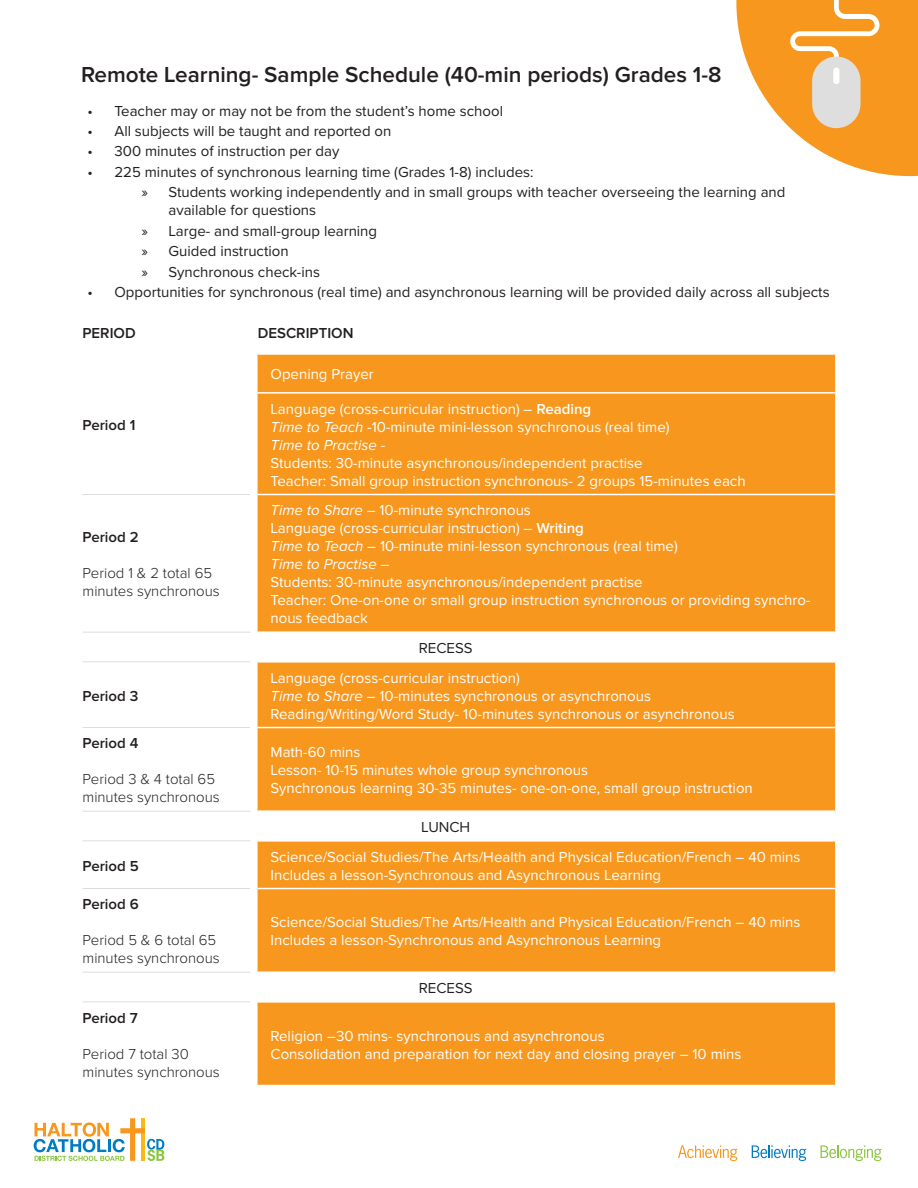
<style>
.page{position:relative;width:918px;height:1188px;background:#fff}
.page>*{position:absolute;margin:0;border:0;box-sizing:border-box;transform-origin:0 0}
.t1{font:600 22.5px "Proxima Nova";color:#231f20}
.t2{font:15px/18px "Proxima Nova";color:#fff}
.t3{font:15px/18px "Proxima Nova";color:#231f20}
.t4{font:300 15px/18px "Proxima Nova";color:#231f20}
.t5{font:600 15px "Proxima Nova";color:#231f20}
.t6{font:italic 15px "Proxima Nova";color:#fff}
.s1{font-weight:600}
.s2{font-style:italic}
</style>
<div class="page">
<svg style="left:258px;top:355px;width:577px;height:730px;fill:#f7971d"></svg>
<hr style="left:257px;top:392px;width:580px;height:2px;background:#fff">
<hr style="left:257px;top:494px;width:580px;height:1px;background:#fff">
<hr style="left:257px;top:631px;width:580px;height:2px;background:#fff">
<hr style="left:257px;top:661px;width:580px;height:2px;background:#fff">
<hr style="left:257px;top:727px;width:580px;height:1px;background:#fff">
<hr style="left:257px;top:810px;width:580px;height:2px;background:#fff">
<hr style="left:257px;top:840px;width:580px;height:2px;background:#fff">
<hr style="left:257px;top:888px;width:580px;height:1px;background:#fff">
<hr style="left:257px;top:971px;width:580px;height:2px;background:#fff">
<hr style="left:257px;top:1001px;width:580px;height:2px;background:#fff">
<hr style="left:82px;top:494px;width:168px;height:1px;background:#dcdddf">
<hr style="left:82px;top:632px;width:169px;height:1px;background:#dcdddf">
<hr style="left:82px;top:661px;width:169px;height:1px;background:#dcdddf">
<hr style="left:82px;top:727px;width:168px;height:1px;background:#dcdddf">
<hr style="left:82px;top:811px;width:169px;height:1px;background:#dcdddf">
<hr style="left:82px;top:840px;width:169px;height:1px;background:#dcdddf">
<hr style="left:82px;top:888px;width:168px;height:1px;background:#dcdddf">
<hr style="left:82px;top:972px;width:169px;height:1px;background:#dcdddf">
<hr style="left:82px;top:1001px;width:169px;height:1px;background:#dcdddf">
<svg style="left:34px;top:1118px;width:130px;height:43px"></svg>
<svg style="left:678px;top:1145px;width:59px;height:16px"></svg>
<svg style="left:752px;top:1145px;width:54px;height:16px"></svg>
<svg style="left:821px;top:1145px;width:61px;height:16px"></svg>
<svg style="left:736px;top:0;width:182px;height:176px"></svg>
<div style="left:812px;top:57px;width:49px;height:71px;background:#dedede;border-radius:24px"></div>
<div style="left:833px;top:67px;width:6px;height:17px;background:#fffffc;border-radius:3px"></div>
<p class="t1" style="left:81px;top:64px;width:642px">Remote Learning- Sample Schedule (40-min periods) Grades 1-8</p>
<p class="t3" style="left:87px;top:101px;width:417px">• Teacher may or may not be from the student’s home school</p>
<p class="t3" style="left:87px;top:121px;width:305px">• All subjects will be taught and reported on</p>
<p class="t3" style="left:87px;top:142px;width:253px">• 300 minutes of instruction per day</p>
<p class="t3" style="left:87px;top:162px;width:448px">• 225 minutes of synchronous learning time (Grades 1-8) includes:</p>
<p class="t3" style="left:168px;top:183px;width:619px;text-indent:-27px">» Students working independently and in small groups with teacher overseeing the learning and available for questions</p>
<p class="t3" style="left:141px;top:221px;width:237px">» Large- and small-group learning</p>
<p class="t3" style="left:141px;top:241px;width:149px">» Guided instruction</p>
<p class="t3" style="left:141px;top:262px;width:180px">» Synchronous check-ins</p>
<p class="t3" style="left:87px;top:282px;width:744px">• Opportunities for synchronous (real time) and asynchronous learning will be provided daily across all subjects</p>
<p class="t5" style="left:82px;top:326px;width:55px">PERIOD</p>
<p class="t5" style="left:258px;top:326px;width:97px">DESCRIPTION</p>
<p class="t5" style="left:82px;top:418px;width:54px">Period 1</p>
<p class="t5" style="left:82px;top:530px;width:58px">Period 2</p>
<p class="t4" style="left:82px;top:565px;width:139px">Period 1 &amp; 2 total 65 minutes synchronous</p>
<p class="t5" style="left:82px;top:689px;width:57px">Period 3</p>
<p class="t5" style="left:82px;top:736px;width:57px">Period 4</p>
<p class="t4" style="left:82px;top:771px;width:139px">Period 3 &amp; 4 total 65 minutes synchronous</p>
<p class="t5" style="left:82px;top:859px;width:58px">Period 5</p>
<p class="t5" style="left:82px;top:897px;width:58px">Period 6</p>
<p class="t4" style="left:82px;top:932px;width:139px">Period 5 &amp; 6 total 65 minutes synchronous</p>
<p class="t5" style="left:82px;top:1011px;width:57px">Period 7</p>
<p class="t4" style="left:82px;top:1045px;width:139px">Period 7 total 30 minutes synchronous</p>
<p class="t2" style="left:271px;top:365px;width:105px">Opening Prayer</p>
<p class="t2" style="left:271px;top:399px;width:322px">Language (cross-curricular instruction) – <span class="s1">Reading</span></p>
<p class="t2" style="left:271px;top:417px;width:400px"><span class="s2">Time to Teach</span> -10-minute mini-lesson synchronous (real time)</p>
<p class="t6" style="left:271px;top:438px;width:116px">Time to Practise -</p>
<p class="t2" style="left:271px;top:453px;width:374px">Students: 30-minute asynchronous/independent practise</p>
<p class="t2" style="left:271px;top:471px;width:477px">Teacher: Small group instruction synchronous- 2 groups 15-minutes each</p>
<p class="t2" style="left:271px;top:501px;width:262px"><span class="s2">Time to Share</span> – 10-minute synchronous</p>
<p class="t2" style="left:271px;top:519px;width:315px">Language (cross-curricular instruction) – <span class="s1">Writing</span></p>
<p class="t2" style="left:271px;top:537px;width:409px"><span class="s2">Time to Teach</span> – 10-minute mini-lesson synchronous (real time)</p>
<p class="t6" style="left:271px;top:557px;width:121px">Time to Practise –</p>
<p class="t2" style="left:271px;top:573px;width:374px">Students: 30-minute asynchronous/independent practise</p>
<p class="t2" style="left:271px;top:591px;width:541px">Teacher: One-on-one or small group instruction synchronous or providing synchro&shy;nous feedback</p>
<p class="t3" style="left:419px;top:638px;width:55px">RECESS</p>
<p class="t2" style="left:271px;top:668px;width:251px">Language (cross-curricular instruction)</p>
<p class="t2" style="left:271px;top:686px;width:382px"><span class="s2">Time to Share</span> – 10-minutes synchronous or asynchronous</p>
<p class="t2" style="left:271px;top:704px;width:466px">Reading/Writing/Word Study- 10-minutes synchronous or asynchronous</p>
<p class="t2" style="left:271px;top:743px;width:91px">Math-60 mins</p>
<p class="t2" style="left:271px;top:761px;width:319px">Lesson- 10-15 minutes whole group synchronous</p>
<p class="t2" style="left:271px;top:779px;width:484px">Synchronous learning 30-35 minutes- one-on-one, small group instruction</p>
<p class="t3" style="left:421px;top:817px;width:51px">LUNCH</p>
<p class="t2" style="left:271px;top:847px;width:532px">Science/Social Studies/The Arts/Health and Physical Education/French – 40 mins</p>
<p class="t2" style="left:271px;top:865px;width:392px">Includes a lesson-Synchronous and Asynchronous Learning</p>
<p class="t2" style="left:271px;top:913px;width:532px">Science/Social Studies/The Arts/Health and Physical Education/French – 40 mins</p>
<p class="t2" style="left:271px;top:931px;width:392px">Includes a lesson-Synchronous and Asynchronous Learning</p>
<p class="t3" style="left:419px;top:978px;width:55px">RECESS</p>
<p class="t2" style="left:271px;top:1026px;width:336px">Religion –30 mins- synchronous and asynchronous</p>
<p class="t2" style="left:271px;top:1044px;width:472px">Consolidation and preparation for next day and closing prayer – 10 mins</p>
</div>
